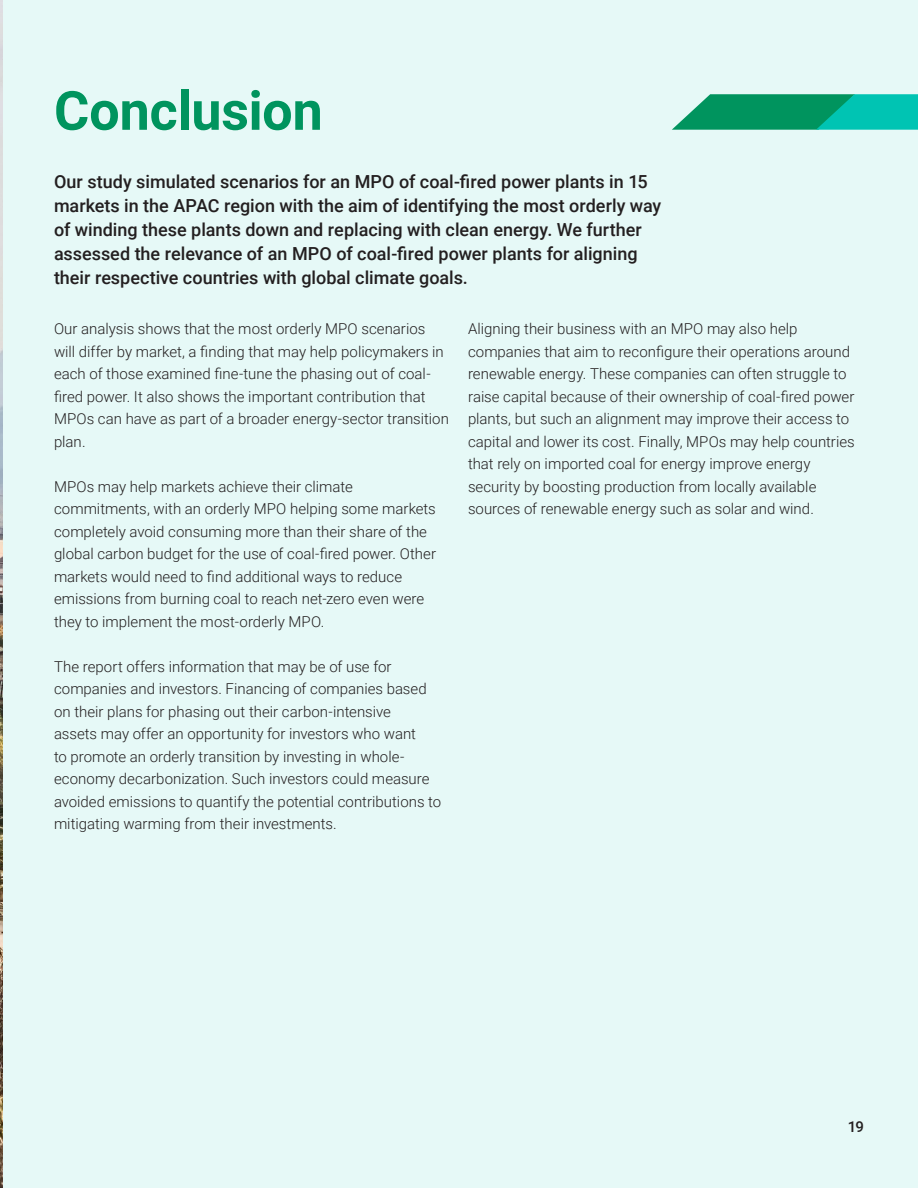
<style>
.page{position:relative;width:918px;height:1188px;background:#e6f9f7}
.page>*{position:absolute;margin:0;border:0;box-sizing:border-box;transform-origin:0 0}
.Main_Page_Title{font:700 54px "Roboto";letter-spacing:-.005em;color:#00945e}
.Content_First_Para{font:500 18px/24px "Roboto";color:#231f20}
.t1{font:300 15px/22.5px "Roboto";color:#231f20}
.t2{font:500 15px "Roboto";color:#231f20}
</style>
<div class="page">
<svg style="left:672px;top:94px;width:246px;height:36px;background:#15ad88"></svg>
<img style="left:0;top:0;width:2px;height:1188px">
<p class="Main_Page_Title" style="left:54px;top:73px;width:270px">Conclusion</p>
<p class="Content_First_Para" style="left:54px;top:169px;width:609px">Our study simulated scenarios for an MPO of coal-fired power plants in 15 markets in the APAC region with the aim of identifying the most orderly way of winding these plants down and replacing with clean energy. We further assessed the relevance of an MPO of coal-fired power plants for aligning their respective countries with global climate goals.</p>
<p class="t1" style="left:54px;top:317px;width:397px">Our analysis shows that the most orderly MPO scenarios will differ by market, a finding that may help policymakers in each of those examined fine-tune the phasing out of coal&shy;fired power. It also shows the important contribution that MPOs can have as part of a broader energy-sector transition plan.</p>
<p class="t1" style="left:54px;top:474px;width:384px">MPOs may help markets achieve their climate commitments, with an orderly MPO helping some markets completely avoid consuming more than their share of the global carbon budget for the use of coal-fired power. Other markets would need to find additional ways to reduce emissions from burning coal to reach net-zero even were they to implement the most-orderly MPO.</p>
<p class="t1" style="left:54px;top:654px;width:389px">The report offers information that may be of use for companies and investors. Financing of companies based on their plans for phasing out their carbon-intensive<br>assets may offer an opportunity for investors who want<br>to promote an orderly transition by investing in whole&shy;economy decarbonization. Such investors could measure avoided emissions to quantify the potential contributions to mitigating warming from their investments.</p>
<p class="t1" style="left:468px;top:317px;width:388px">Aligning their business with an MPO may also help companies that aim to reconfigure their operations around renewable energy. These companies can often struggle to raise capital because of their ownership of coal-fired power plants, but such an alignment may improve their access to capital and lower its cost. Finally, MPOs may help countries that rely on imported coal for energy improve energy security by boosting production from locally available sources of renewable energy such as solar and wind.</p>
<p class="t2" style="left:848px;top:1116px;width:18px">19</p>
</div>
